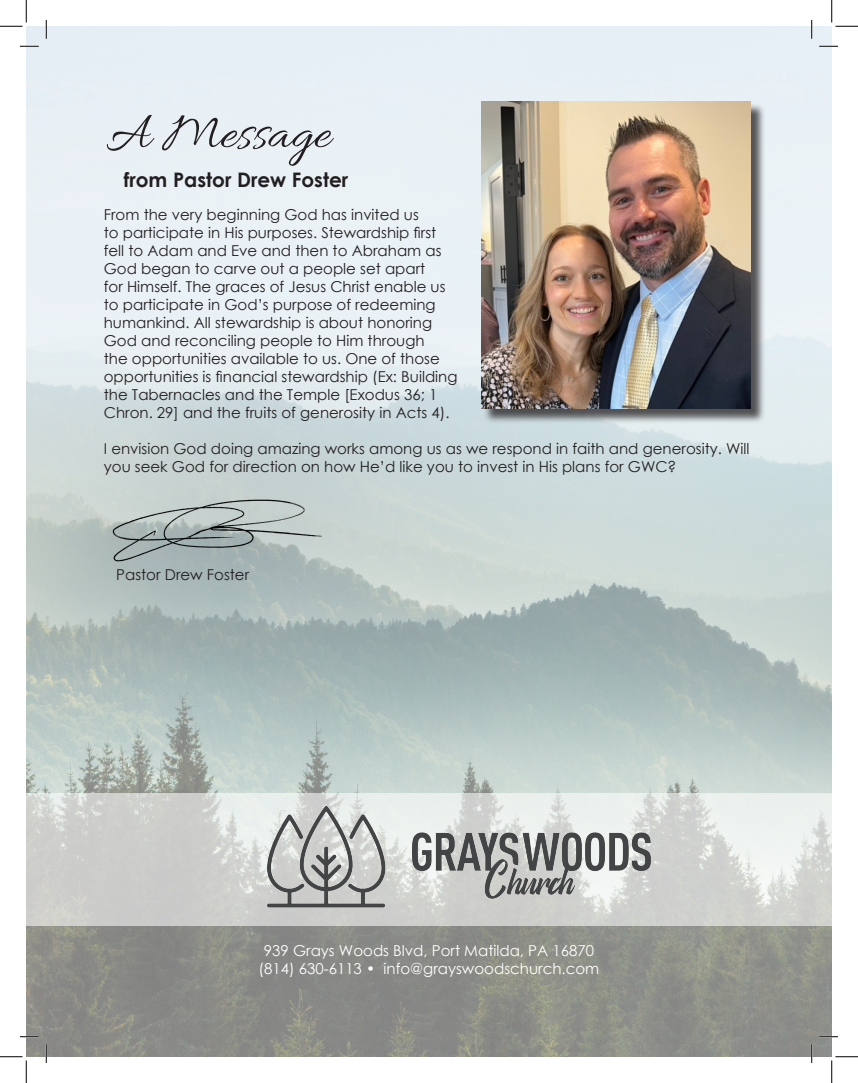
<style>
.page{position:relative;width:858px;height:1083px;background:#fff}
.page>*{position:absolute;margin:0;border:0;box-sizing:border-box;transform-origin:0 0}
.mn_Plain_text{font:52.5px "Allura";color:#231f20}
.title_Thin{font:700 20px "Century Gothic";color:#231f20}
.s_Pagenumber{font:15px/18px "Century Gothic";color:#231f20}
.s_Pagenumber-2{font:15px "Century Gothic";color:#fff}
</style>
<div class="page">
<img style="left:26px;top:26px;width:805px;height:1030px">
<svg style="left:26px;top:793px;width:805px;height:132px;background:#d6d8d5"></svg>
<div style="left:483px;top:103px;width:282px;height:321px;background:#231f20;opacity:.75"></div>
<img style="left:481px;top:101px;width:269px;height:307px">
<img style="left:104px;top:485px;width:217px;height:93px">
<img style="left:208px;top:806px;width:237px;height:106px">
<img style="left:413px;top:821px;width:237px;height:77px">
<svg style="left:20px;top:45px;width:19px;height:2px"></svg>
<svg style="left:819px;top:45px;width:19px;height:2px"></svg>
<svg style="left:20px;top:1035px;width:19px;height:2px"></svg>
<svg style="left:819px;top:1035px;width:19px;height:2px"></svg>
<svg style="left:45px;top:20px;width:2px;height:19px"></svg>
<svg style="left:45px;top:1044px;width:2px;height:18px"></svg>
<svg style="left:810px;top:20px;width:2px;height:19px"></svg>
<svg style="left:810px;top:1044px;width:2px;height:18px"></svg>
<svg style="left:0;top:0;width:27px;height:27px"></svg>
<svg style="left:0;top:1056px;width:27px;height:26px"></svg>
<svg style="left:831px;top:0;width:27px;height:27px"></svg>
<svg style="left:831px;top:1056px;width:27px;height:26px"></svg>
<p class="mn_Plain_text" style="left:106px;top:104px;width:226px">A Message</p>
<p class="title_Thin" style="left:124px;top:165px;width:226px">from Pastor Drew Foster</p>
<p class="s_Pagenumber" style="left:104px;top:205px;width:355px">From the very beginning God has invited us<br>to participate in His purposes. Stewardship first fell to Adam and Eve and then to Abraham as God began to carve out a people set apart<br>for Himself. The graces of Jesus Christ enable us to participate in God’s purpose of redeeming humankind. All stewardship is about honoring God and reconciling people to Him through<br>the opportunities available to us. One of those opportunities is financial stewardship (Ex: Building the Tabernacles and the Temple [Exodus 36; 1<br>Chron. 29] and the fruits of generosity in Acts 4).</p>
<p class="s_Pagenumber" style="left:104px;top:439px;width:647px">I envision God doing amazing works among us as we respond in faith and generosity. Will you seek God for direction on how He’d like you to invest in His plans for GWC?</p>
<p class="s_Pagenumber" style="left:116px;top:565px;width:134px">Pastor Drew Foster</p>
<p class="s_Pagenumber-2" style="left:264px;top:940px;width:331px">939 Grays Woods Blvd, Port Matilda, PA 16870</p>
<p class="s_Pagenumber-2" style="left:258px;top:958px;width:342px">(814) 630-6113 • info@grayswoodschurch.com</p>
</div>
